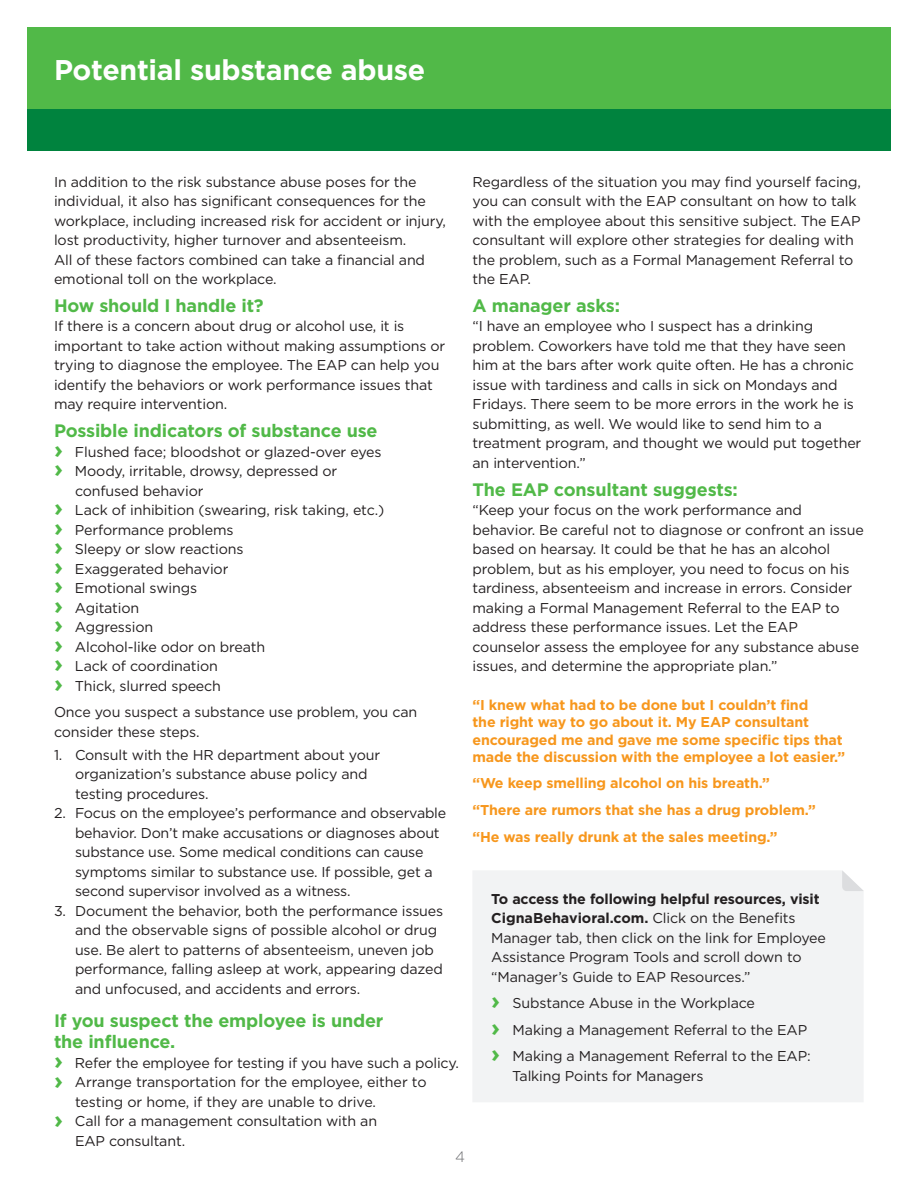
<style>
.page{position:relative;width:918px;height:1188px;background:#fff}
.page>*{position:absolute;margin:0;border:0;box-sizing:border-box;transform-origin:0 0}
.G-Subhead-color{font:700 28.5px "Gotham";letter-spacing:-.01em;color:#fff}
.Subhead_body_bold_12{font:700 18px/21px "Gotham";letter-spacing:-.01em;color:#51b948}
.t1{font:300 15px "Gotham";color:#6c6d70}
.Body_copy__book_9_5{font:14.25px/19.5px "Gotham";letter-spacing:-.01em;color:#231f20}
.Bullet_copy_book_9_5{font:14.25px/19.5px "Gotham";letter-spacing:-.01em;color:#231f20}
.A-Eyebrow{font:700 14.25px/17.1px "Gotham";letter-spacing:-.01em;color:#f7971d}
.s1{font-weight:700;font-size:24px;color:#51b948}
.s2{font-weight:700}
</style>
<div class="page">
<div style="left:27px;top:27px;width:864px;height:121px;background:#51b948"></div>
<div style="left:27px;top:109px;width:864px;height:41px;background:#00833e"></div>
<div style="left:473px;top:871px;width:390px;height:231px;background:#f2f3f4"></div>
<svg style="left:842px;top:870px;width:22px;height:21px"></svg>
<p class="G-Subhead-color" style="left:54px;top:51px;width:373px">Potential substance abuse</p>
<p class="Body_copy__book_9_5" style="left:54px;top:172px;width:394px">In addition to the risk substance abuse poses for the individual, it also has significant consequences for the workplace, including increased risk for accident or injury, lost productivity, higher turnover and absenteeism.<br>All of these factors combined can take a financial and emotional toll on the workplace.</p>
<p class="Subhead_body_bold_12" style="left:54px;top:295px;width:211px">How should I handle it?</p>
<p class="Body_copy__book_9_5" style="left:54px;top:316px;width:393px">If there is a concern about drug or alcohol use, it is important to take action without making assumptions or trying to diagnose the employee. The EAP can help you identify the behaviors or work performance issues that may require intervention.</p>
<p class="Subhead_body_bold_12" style="left:54px;top:420px;width:325px">Possible indicators of substance use</p>
<p class="Bullet_copy_book_9_5" style="left:54px;top:442px;width:329px"><span class="s1">›</span> Flushed face; bloodshot or glazed-over eyes</p>
<p class="Bullet_copy_book_9_5" style="left:75px;top:461px;width:264px;text-indent:-21px"><span class="s1">›</span> Moody, irritable, drowsy, depressed or confused behavior</p>
<p class="Bullet_copy_book_9_5" style="left:54px;top:500px;width:332px"><span class="s1">›</span> Lack of inhibition (swearing, risk taking, etc.)</p>
<p class="Bullet_copy_book_9_5" style="left:54px;top:520px;width:181px"><span class="s1">›</span> Performance problems</p>
<p class="Bullet_copy_book_9_5" style="left:54px;top:539px;width:191px"><span class="s1">›</span> Sleepy or slow reactions</p>
<p class="Bullet_copy_book_9_5" style="left:54px;top:559px;width:176px"><span class="s1">›</span> Exaggerated behavior</p>
<p class="Bullet_copy_book_9_5" style="left:54px;top:578px;width:145px"><span class="s1">›</span> Emotional swings</p>
<p class="Bullet_copy_book_9_5" style="left:54px;top:598px;width:87px"><span class="s1">›</span> Agitation</p>
<p class="Bullet_copy_book_9_5" style="left:54px;top:617px;width:101px"><span class="s1">›</span> Aggression</p>
<p class="Bullet_copy_book_9_5" style="left:54px;top:637px;width:213px"><span class="s1">›</span> Alcohol-like odor on breath</p>
<p class="Bullet_copy_book_9_5" style="left:54px;top:656px;width:166px"><span class="s1">›</span> Lack of coordination</p>
<p class="Bullet_copy_book_9_5" style="left:54px;top:676px;width:169px"><span class="s1">›</span> Thick, slurred speech</p>
<p class="Body_copy__book_9_5" style="left:54px;top:702px;width:365px">Once you suspect a substance use problem, you can consider these steps.</p>
<p class="Bullet_copy_book_9_5" style="left:75px;top:745px;width:307px;text-indent:-21px">1. Consult with the HR department about your organization’s substance abuse policy and testing procedures.</p>
<p class="Bullet_copy_book_9_5" style="left:75px;top:803px;width:373px;text-indent:-21px">2. Focus on the employee’s performance and observable behavior. Don’t make accusations or diagnoses about substance use. Some medical conditions can cause symptoms similar to substance use. If possible, get a second supervisor involved as a witness.</p>
<p class="Bullet_copy_book_9_5" style="left:75px;top:901px;width:370px;text-indent:-21px">3. Document the behavior, both the performance issues and the observable signs of possible alcohol or drug use. Be alert to patterns of absenteeism, uneven job performance, falling asleep at work, appearing dazed and unfocused, and accidents and errors.</p>
<p class="Subhead_body_bold_12" style="left:54px;top:1010px;width:331px">If you suspect the employee is under the influence.</p>
<p class="Bullet_copy_book_9_5" style="left:54px;top:1053px;width:407px"><span class="s1">›</span> Refer the employee for testing if you have such a policy.</p>
<p class="Bullet_copy_book_9_5" style="left:75px;top:1072px;width:353px;text-indent:-21px"><span class="s1">›</span> Arrange transportation for the employee, either to testing or home, if they are unable to drive.</p>
<p class="Bullet_copy_book_9_5" style="left:75px;top:1111px;width:304px;text-indent:-21px"><span class="s1">›</span> Call for a management consultation with an<br>EAP consultant.</p>
<p class="t1" style="left:455px;top:1147px;width:11px">4</p>
<p class="Body_copy__book_9_5" style="left:472px;top:172px;width:390px">Regardless of the situation you may find yourself facing, you can consult with the EAP consultant on how to talk with the employee about this sensitive subject. The EAP consultant will explore other strategies for dealing with the problem, such as a Formal Management Referral to the EAP.</p>
<p class="Subhead_body_bold_12" style="left:472px;top:295px;width:149px">A manager asks:</p>
<p class="Body_copy__book_9_5" style="left:472px;top:316px;width:390px">“I have an employee who I suspect has a drinking problem. Coworkers have told me that they have seen him at the bars after work quite often. He has a chronic issue with tardiness and calls in sick on Mondays and Fridays. There seem to be more errors in the work he is submitting, as well. We would like to send him to a treatment program, and thought we would put together an intervention.”</p>
<p class="Subhead_body_bold_12" style="left:472px;top:479px;width:267px">The EAP consultant suggests:</p>
<p class="Body_copy__book_9_5" style="left:472px;top:500px;width:393px">“Keep your focus on the work performance and behavior. Be careful not to diagnose or confront an issue based on hearsay. It could be that he has an alcohol problem, but as his employer, you need to focus on his tardiness, absenteeism and increase in errors. Consider making a Formal Management Referral to the EAP to address these performance issues. Let the EAP counselor assess the employee for any substance abuse issues, and determine the appropriate plan.”</p>
<p class="A-Eyebrow" style="left:472px;top:697px;width:374px">“I knew what had to be done but I couldn’t find<br>the right way to go about it. My EAP consultant encouraged me and gave me some specific tips that made the discussion with the employee a lot easier.”</p>
<p class="A-Eyebrow" style="left:472px;top:775px;width:299px">“We keep smelling alcohol on his breath.”</p>
<p class="A-Eyebrow" style="left:472px;top:802px;width:345px">“There are rumors that she has a drug problem.”</p>
<p class="A-Eyebrow" style="left:472px;top:828px;width:307px">“He was really drunk at the sales meeting.”</p>
<p class="Body_copy__book_9_5" style="left:491px;top:889px;width:336px"><span class="s2">To access the following helpful resources, visit CignaBehavioral.com.</span> Click on the Benefits Manager tab, then click on the link for Employee Assistance Program Tools and scroll down to “Manager’s Guide to EAP Resources.”</p>
<p class="Body_copy__book_9_5" style="left:491px;top:993px;width:265px"><span class="s1">›</span> Substance Abuse in the Workplace</p>
<p class="Body_copy__book_9_5" style="left:491px;top:1020px;width:317px"><span class="s1">›</span> Making a Management Referral to the EAP</p>
<p class="Bullet_copy_book_9_5" style="left:512px;top:1046px;width:300px;text-indent:-21px"><span class="s1">›</span> Making a Management Referral to the EAP:<br>Talking Points for Managers</p>
</div>
